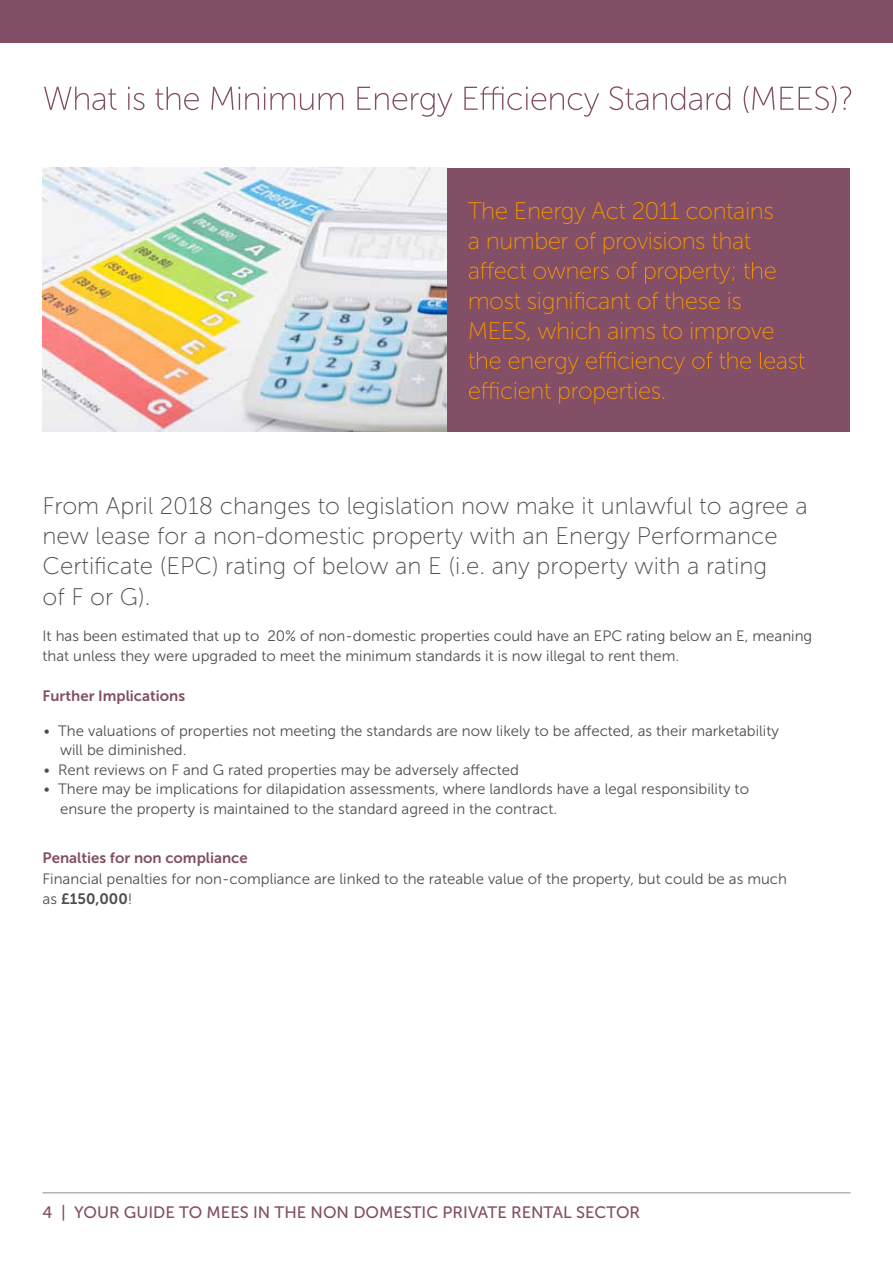
<style>
.page{position:relative;width:893px;height:1263px;background:#fff}
.page>*{position:absolute;margin:0;border:0;box-sizing:border-box;transform-origin:0 0}
.t1{font:24px/30.3px "Museo Sans 100";color:#4d4d4f}
.t2{font:24px/30px "Museo Sans 100";letter-spacing:-.02em;color:#f29200}
.t3{font:16.5px "Museo Sans 500";color:#824f66}
.t4{font:15px/19.5px "Museo Sans 300";color:#4d4d4f}
.t5{font:15px "Museo Sans 700";color:#824f66}
.t6{font:15px "Museo Sans 700";color:#4d4d4f}
.s1{font-family:"Museo Sans 300"}
</style>
<div class="page">
<hr style="left:43px;top:1192px;width:807px;height:1px;background:#939598">
<div style="left:0;top:0;width:893px;height:43px;background:#824f66"></div>
<svg style="left:44px;top:86px;width:807px;height:31px"></svg>
<div style="left:446px;top:168px;width:404px;height:264px;background:#824f66"></div>
<svg style="left:469px;top:262px;width:306px;height:22px"></svg>
<svg style="left:469px;top:352px;width:335px;height:22px"></svg>
<svg style="left:469px;top:382px;width:195px;height:22px"></svg>
<img style="left:43px;top:168px;width:403px;height:264px">
<h1 class="t2" style="left:468px;top:196px;width:308px">The Energy Act 2011 contains a number of provisions that</h1>
<h1 class="t2" style="left:468px;top:286px;width:308px">most significant of these is<br>MEES, which aims to improve</h1>
<h1 class="t1" style="left:43px;top:490px;width:767px">From April 2018 changes to legislation now make it unlawful to agree a new lease for a non-domestic property with an Energy Performance Certificate (EPC) rating of below an E (i.e. any property with a rating<br>of F or G).</h1>
<p class="t4" style="left:43px;top:626px;width:771px">It has been estimated that up to 20% of non-domestic properties could have an EPC rating below an E, meaning that unless they were upgraded to meet the minimum standards it is now illegal to rent them.</p>
<p class="t5" style="left:43px;top:688px;width:144px">Further Implications</p>
<p class="t4" style="left:60px;top:721px;width:720px;text-indent:-16px">• The valuations of properties not meeting the standards are now likely to be affected, as their marketability will be diminished.</p>
<p class="t4" style="left:44px;top:760px;width:476px">• Rent reviews on F and G rated properties may be adversely affected</p>
<p class="t4" style="left:60px;top:779px;width:690px;text-indent:-16px">• There may be implications for dilapidation assessments, where landlords have a legal responsibility to ensure the property is maintained to the standard agreed in the contract.</p>
<p class="t5" style="left:43px;top:850px;width:207px">Penalties for non compliance</p>
<p class="t4" style="left:43px;top:869px;width:746px">Financial penalties for non-compliance are linked to the rateable value of the property, but could be as much</p>
<p class="t6" style="left:43px;top:890px;width:91px"><span class="s1">as</span> £150,000<span class="s1">!</span></p>
<p class="t3" style="left:43px;top:1203px;width:599px">4 | YOUR GUIDE TO MEES IN THE NON DOMESTIC PRIVATE RENTAL SECTOR</p>
</div>
